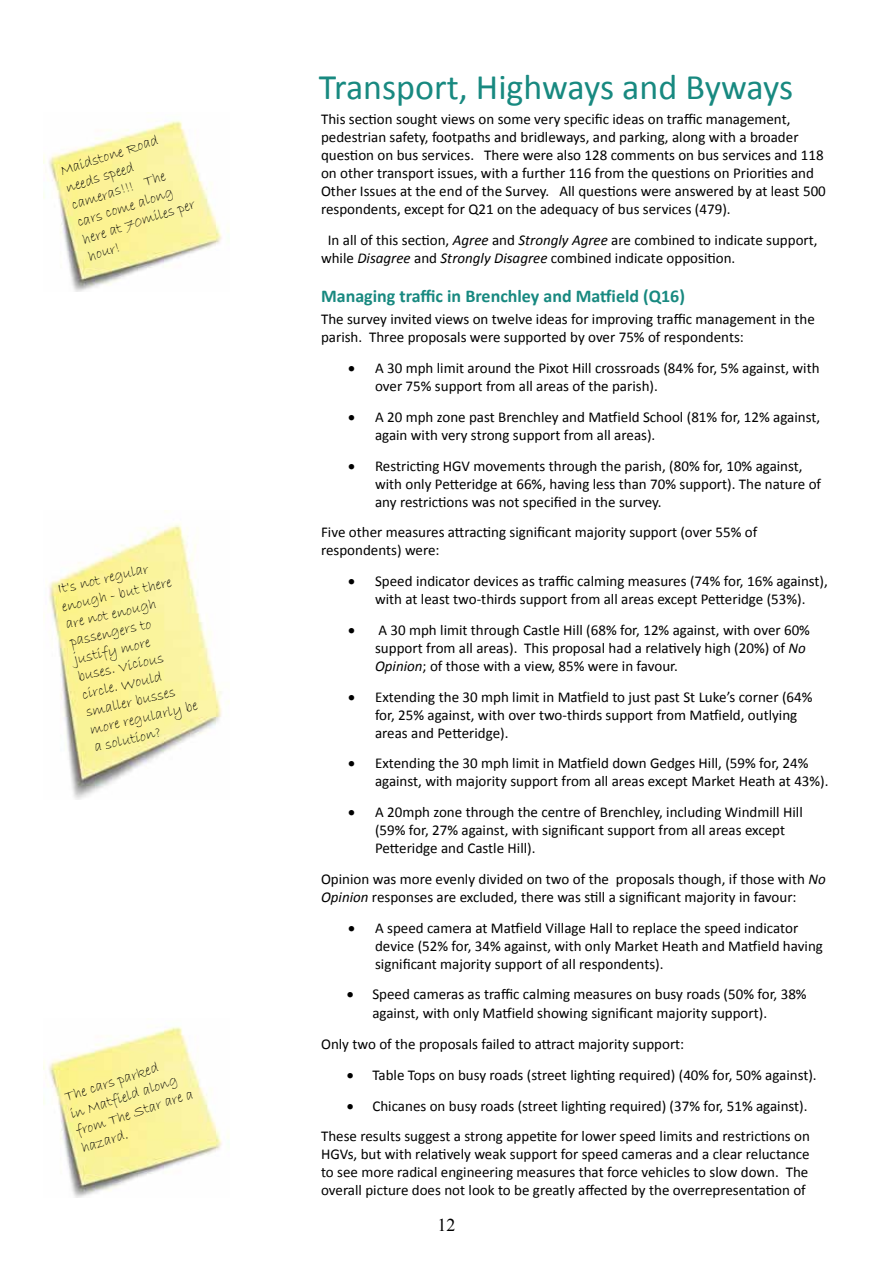
<style>
.page{position:relative;width:893px;height:1263px;background:#fff}
.page>*{position:absolute;margin:0;border:0;box-sizing:border-box;transform-origin:0 0}
.t1{font:36px "Calibri";color:#188980}
.t2{font:700 18px "Calibri";color:#188980}
.t3{font:18px "Times New Roman";color:#000}
.t4{font:15px/18px "Calibri";color:#000}
.t5{font:15px/18px "Bradley Hand ITC";color:#000}
.s1{font-style:italic}
</style>
<div class="page">
<img style="left:49px;top:523px;width:181px;height:277px">
<img style="left:44px;top:1026px;width:185px;height:171px">
<img style="left:44px;top:120px;width:185px;height:172px">
<p class="t5" style="left:58px;top:163px;width:119px;rotate:-18deg">Maidstone Road needs speed cameras!!! The cars come along here at 70miles per hour!</p>
<p class="t5" style="left:56px;top:581px;width:114px;rotate:-13deg">It's not regular enough - but there are not enough passengers to justify more buses. Vicious circle. Would smaller busses more regularly be a solution?</p>
<p class="t5" style="left:63px;top:1089px;width:124px;rotate:-18deg">The cars parked<br>in Matfield along from The Star are a hazard.</p>
<h1 class="t1" style="left:319px;top:62px;width:476px">Transport, Highways and Byways</h1>
<p class="t4" style="left:321px;top:110px;width:506px">This section sought views on some very specific ideas on traffic management, pedestrian safety, footpaths and bridleways, and parking, along with a broader question on bus services. There were also 128 comments on bus services and 118 on other transport issues, with a further 116 from the questions on Priorities and Other Issues at the end of the Survey. All questions were answered by at least 500 respondents, except for Q21 on the adequacy of bus services (479).</p>
<p class="t4" style="left:321px;top:230px;width:498px;text-indent:7px">In all of this section, <span class="s1">Agree</span> and <span class="s1">Strongly Agree</span> are combined to indicate support, while <span class="s1">Disagree</span> and <span class="s1">Strongly Disagree</span> combined indicate opposition.</p>
<p class="t2" style="left:321px;top:283px;width:365px">Managing traffic in Brenchley and Matfield (Q16)</p>
<p class="t4" style="left:321px;top:310px;width:495px">The survey invited views on twelve ideas for improving traffic management in the parish. Three proposals were supported by over 75% of respondents:</p>
<p class="t4" style="left:375px;top:359px;width:446px;text-indent:-27px">• A 30 mph limit around the Pixot Hill crossroads (84% for, 5% against, with over 75% support from all areas of the parish).</p>
<p class="t4" style="left:375px;top:407px;width:447px;text-indent:-27px">• A 20 mph zone past Brenchley and Matfield School (81% for, 12% against, again with very strong support from all areas).</p>
<p class="t4" style="left:375px;top:456px;width:448px;text-indent:-27px">• Restricting HGV movements through the parish, (80% for, 10% against, with only Petteridge at 66%, having less than 70% support). The nature of any restrictions was not specified in the survey.</p>
<p class="t4" style="left:321px;top:523px;width:438px">Five other measures attracting significant majority support (over 55% of respondents) were:</p>
<p class="t4" style="left:348px;top:572px;width:481px;text-align:center">• Speed indicator devices as traffic calming measures (74% for, 16% against), with at least two-thirds support from all areas except Petteridge (53%).</p>
<p class="t4" style="left:375px;top:620px;width:436px;text-indent:-27px">• A 30 mph limit through Castle Hill (68% for, 12% against, with over 60% support from all areas). This proposal had a relatively high (20%) of <span class="s1">No<br>Opinion</span>; of those with a view, 85% were in favour.</p>
<p class="t4" style="left:375px;top:687px;width:439px;text-indent:-27px">• Extending the 30 mph limit in Matfield to just past St Luke’s corner (64% for, 25% against, with over two-thirds support from Matfield, outlying areas and Petteridge).</p>
<p class="t4" style="left:375px;top:754px;width:455px;text-indent:-27px">• Extending the 30 mph limit in Matfield down Gedges Hill, (59% for, 24% against, with majority support from all areas except Market Heath at 43%).</p>
<p class="t4" style="left:375px;top:803px;width:429px;text-indent:-27px">• A 20mph zone through the centre of Brenchley, including Windmill Hill (59% for, 27% against, with significant support from all areas except<br>Petteridge and Castle Hill).</p>
<p class="t4" style="left:321px;top:869px;width:506px">Opinion was more evenly divided on two of the proposals though, if those with <span class="s1">No<br>Opinion</span> responses are excluded, there was still a significant majority in favour:</p>
<p class="t4" style="left:375px;top:918px;width:449px;text-indent:-27px">• A speed camera at Matfield Village Hall to replace the speed indicator device (52% for, 34% against, with only Market Heath and Matfield having significant majority support of all respondents).</p>
<p class="t4" style="left:372px;top:985px;width:436px;line-height:18.6px;text-indent:-26px">• Speed cameras as traffic calming measures on busy roads (50% for, 38% against, with only Matfield showing significant majority support).</p>
<p class="t4" style="left:321px;top:1034px;width:365px">Only two of the proposals failed to attract majority support:</p>
<p class="t4" style="left:347px;top:1065px;width:471px">• Table Tops on busy roads (street lighting required) (40% for, 50% against).</p>
<p class="t4" style="left:321px;top:1090px;width:490px;line-height:30.8px;text-align:right">• Chicanes on busy roads (street lighting required) (37% for, 51% against).<br>These results suggest a strong appetite for lower speed limits and restrictions on</p>
<p class="t4" style="left:321px;top:1145px;width:490px;text-align:justify">HGVs, but with relatively weak support for speed cameras and a clear reluctance to see more radical engineering measures that force vehicles to slow down. The overall picture does not look to be greatly affected by the overrepresentation of</p>
<p class="t3" style="left:437px;top:1212px;width:19px">12</p>
</div>
